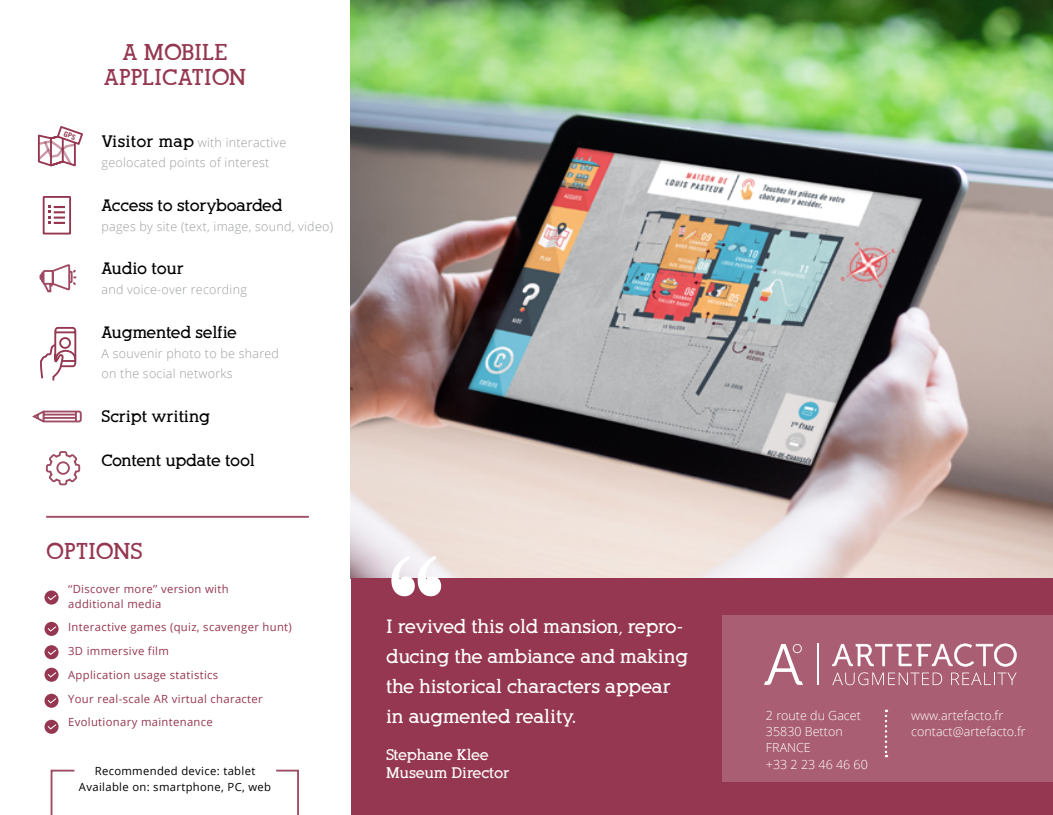
<style>
.page{position:relative;width:1053px;height:815px;background:#fff}
.page>*{position:absolute;margin:0;border:0;box-sizing:border-box;transform-origin:0 0}
.t1{font:800 106.25px "Dutch 801 BT";color:#fff}
.t2{font:700 22.38px/24.6px "Alexandria FLF";color:#953751;text-align:center}
.t3{font:700 18.75px/30px "Alexandria FLF";color:#fff}
.t4{font:700 16.25px "Alexandria FLF";color:#000}
.t5{font:700 15px/17.5px "Alexandria FLF";color:#fff}
.t6{font:300 12.5px/20px "Open Sans";letter-spacing:.02em;color:#9c9e9f}
.t7{font:300 12.5px/16.2px "Open Sans";color:#fff}
.t8{font:11.25px/23.8px "Open Sans";letter-spacing:.03em;color:#953751}
.t9{font:11.25px/16.2px "Open Sans";letter-spacing:.03em;color:#000;text-align:center}
.s1{font-family:"Alexandria FLF";font-weight:700;font-size:16.25px;color:#000}
</style>
<div class="page">
<img style="left:351px;top:0;width:701px;height:578px">
<div style="left:351px;top:578px;width:701px;height:237px;background:#953751"></div>
<div style="left:722px;top:616px;width:330px;height:166px;background:#a95e73"></div>
<svg style="left:764px;top:644px;width:38px;height:41px"></svg>
<hr style="left:817px;top:644px;width:1px;height:41px;background:#fff">
<svg style="left:832px;top:644px;width:184px;height:41px"></svg>
<svg style="left:884px;top:710px;width:3px;height:47px"></svg>
<svg style="left:32px;top:410px;width:50px;height:13px"></svg>
<svg style="left:39px;top:264px;width:38px;height:29px"></svg>
<svg style="left:40px;top:326px;width:37px;height:55px"></svg>
<div style="left:43px;top:196px;width:28px;height:39px;border:2px solid #953751"></div>
<svg style="left:48px;top:206px;width:17px;height:18px"></svg>
<svg style="left:45px;top:451px;width:36px;height:35px"></svg>
<svg style="left:44px;top:590px;width:15px;height:15px"></svg>
<svg style="left:44px;top:645px;width:15px;height:14px"></svg>
<svg style="left:44px;top:668px;width:15px;height:14px"></svg>
<svg style="left:44px;top:694px;width:15px;height:14px"></svg>
<svg style="left:44px;top:720px;width:15px;height:14px"></svg>
<svg style="left:44px;top:622px;width:15px;height:14px"></svg>
<svg style="left:50px;top:769px;width:25px;height:46px"></svg>
<svg style="left:276px;top:769px;width:23px;height:46px"></svg>
<hr style="left:46px;top:516px;width:263px;height:2px;background:#953751">
<svg style="left:37px;top:126px;width:46px;height:41px"></svg>
<h2 class="t2" style="left:104px;top:40px;width:144px">A MOBILE<br>APPLICATION</h2>
<p class="t6" style="left:102px;top:132px;width:186px"><span class="s1">Visitor map</span> with interactive geolocated points of interest</p>
<h3 class="t4" style="left:102px;top:196px;width:182px">Access to storyboarded</h3>
<p class="t6" style="left:102px;top:216px;width:233px">pages by site (text, image, sound, video)</p>
<h3 class="t4" style="left:102px;top:260px;width:84px">Audio tour</h3>
<p class="t6" style="left:102px;top:279px;width:147px">and voice-over recording</p>
<h3 class="t4" style="left:102px;top:324px;width:136px">Augmented selfie</h3>
<p class="t6" style="left:102px;top:343px;width:179px">A souvenir photo to be shared on the social networks</p>
<h3 class="t4" style="left:102px;top:407px;width:110px">Script writing</h3>
<h3 class="t4" style="left:102px;top:451px;width:155px">Content update tool</h3>
<h2 class="t2" style="left:46px;top:539px;width:98px">OPTIONS</h2>
<p class="t8" style="left:68px;top:581px;width:162px;line-height:15px">‘‘Discover more’’ version with additional media</p>
<p class="t8" style="left:68px;top:615px;width:225px">Interactive games (quiz, scavenger hunt)<br>3D immersive film<br>Application usage statistics<br>Your real-scale AR virtual character<br>Evolutionary maintenance</p>
<p class="t9" style="left:79px;top:762px;width:194px">Recommended device: tablet<br>Available on: smartphone, PC, web</p>
<h1 class="t1" style="left:388px;top:526px;width:57px">“</h1>
<h3 class="t3" style="left:386px;top:612px;width:303px">I revived this old mansion, repro&shy;ducing the ambiance and making the historical characters appear in augmented reality.</h3>
<h3 class="t5" style="left:386px;top:747px;width:125px">Stephane Klee<br>Museum Director</h3>
<p class="t7" style="left:766px;top:707px;width:103px">2 route du Gacet<br>35830 Betton<br>FRANCE<br>+33 2 23 46 46 60</p>
<p class="t7" style="left:911px;top:707px;width:116px">www.artefacto.fr contact@artefacto.fr</p>
</div>
